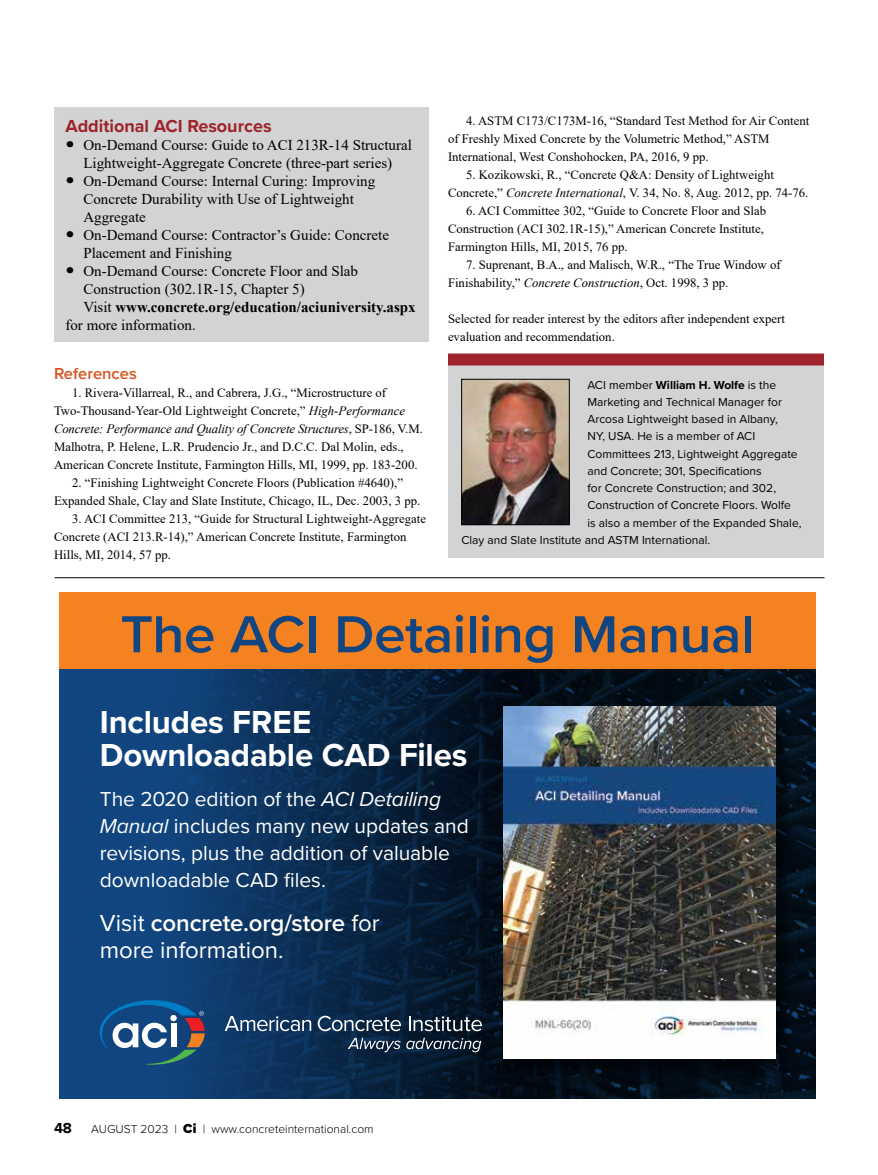
<style>
.page{position:relative;width:878px;height:1175px;background:#fff}
.page>*{position:absolute;margin:0;border:0;box-sizing:border-box;transform-origin:0 0}
.t1{font:600 54px "Proxima Nova";letter-spacing:-.01em;color:#124680;scale:1.05 1}
.t2{font:700 33px/33px "Proxima Nova";letter-spacing:-.005em;color:#fff}
.t3{font:24px/27px "Proxima Nova";color:#fff}
.t4{font:21px/27px "Proxima Nova";color:#fff}
.t5{font:700 18px "Proxima Nova";color:#9e232b}
.t6{font:600 16.5px "Proxima Nova";color:#d9531e}
.t7{font:15px/18px "Times New Roman";color:#000}
.t8{font:700 15px "Times New Roman";color:#000}
.t9{font:700 15px "Proxima Nova";color:#000}
.t10{font:12.75px/18px "Times New Roman";color:#000}
.t11{font:12px "Proxima Nova";color:#000}
.t12{font:300 12px "Proxima Nova";color:#000}
.s1{font-family:"Adobe Caslon Pro";font-size:27px}
.s2{font-weight:400}
.s3{font-style:italic}
.s4{font-weight:700}
.s5{font-weight:600}
.s6{font-weight:900;font-size:13.5px}
</style>
<div class="page">
<div style="left:448px;top:364px;width:376px;height:194px;background:#d1d3d4"></div>
<div style="left:448px;top:353px;width:376px;height:12px;background:#9e232b"></div>
<img style="left:463px;top:381px;width:104px;height:142px">
<div style="left:461px;top:379px;width:108px;height:146px;border:1px solid #000"></div>
<hr style="left:55px;top:577px;width:769px;height:1px;background:#000">
<img style="left:59px;top:669px;width:756px;height:429px">
<svg style="left:348px;top:1037px;width:52px;height:15px"></svg>
<svg style="left:406px;top:1037px;width:75px;height:15px"></svg>
<svg style="left:225px;top:1016px;width:86px;height:15px"></svg>
<svg style="left:318px;top:1015px;width:83px;height:16px"></svg>
<svg style="left:408px;top:1016px;width:74px;height:15px"></svg>
<svg style="left:100px;top:1000px;width:105px;height:64px;background:#3c648d"></svg>
<div style="left:506px;top:709px;width:287px;height:367px;background:#000;opacity:.5"></div>
<img style="left:503px;top:706px;width:272px;height:352px">
<div style="left:59px;top:592px;width:756px;height:77px;background:#f58220"></div>
<div style="left:55px;top:107px;width:373px;height:235px;background:#d1d3d4"></div>
<h3 class="t5" style="left:65px;top:112px;width:208px">Additional ACI Resources</h3>
<p class="t7" style="left:65px;top:135px;width:348px;text-align:center"><span class="s1">•</span> On-Demand Course: Guide to ACI 213R-14 Structural<br>Lightweight-Aggregate Concrete (three-part series)</p>
<p class="t7" style="left:83px;top:171px;width:293px;text-indent:-18px"><span class="s1">•</span> On-Demand Course: Internal Curing: Improving<br>Concrete Durability with Use of Lightweight<br>Aggregate</p>
<p class="t7" style="left:83px;top:225px;width:307px;text-indent:-18px"><span class="s1">•</span> On-Demand Course: Contractor’s Guide: Concrete<br>Placement and Finishing</p>
<p class="t7" style="left:65px;top:261px;width:294px"><span class="s1">•</span> On-Demand Course: Concrete Floor and Slab</p>
<p class="t7" style="left:83px;top:279px;width:223px">Construction (302.1R-15, Chapter 5)</p>
<p class="t8" style="left:83px;top:296px;width:334px"><span class="s2">Visit</span> www.concrete.org/education/aciuniversity.aspx</p>
<p class="t7" style="left:65px;top:315px;width:132px">for more information.</p>
<p class="t6" style="left:54px;top:361px;width:84px">References</p>
<p class="t10" style="left:54px;top:383px;width:370px;text-indent:18px">1. Rivera-Villarreal, R., and Cabrera, J.G., “Microstructure of Two-Thousand-Year-Old Lightweight Concrete,” <span class="s3">High</span>-<span class="s3">Performance Concrete: Performance and Quality of Concrete Structures</span>, SP-186, V.M.<br>Malhotra, P. Helene, L.R. Prudencio Jr., and D.C.C. Dal Molin, eds., American Concrete Institute, Farmington Hills, MI, 1999, pp. 183-200.</p>
<p class="t10" style="left:54px;top:473px;width:368px;text-align:center">2. “Finishing Lightweight Concrete Floors (Publication #4640),”<br>Expanded Shale, Clay and Slate Institute, Chicago, IL, Dec. 2003, 3 pp.</p>
<p class="t10" style="left:54px;top:509px;width:373px;text-indent:18px">3. ACI Committee 213, “Guide for Structural Lightweight-Aggregate<br>Concrete (ACI 213.R-14),” American Concrete Institute, Farmington<br>Hills, MI, 2014, 57 pp.</p>
<p class="t10" style="left:448px;top:112px;width:363px;text-indent:18px">4. ASTM C173/C173M-16, “Standard Test Method for Air Content of Freshly Mixed Concrete by the Volumetric Method,” ASTM<br>International, West Conshohocken, PA, 2016, 9 pp.</p>
<p class="t10" style="left:448px;top:166px;width:362px;text-indent:18px">5. Kozikowski, R., “Concrete Q&amp;A: Density of Lightweight<br>Concrete,” <span class="s3">Concrete International</span>, V. 34, No. 8, Aug. 2012, pp. 74-76.</p>
<p class="t10" style="left:448px;top:202px;width:319px;text-indent:18px">6. ACI Committee 302, “Guide to Concrete Floor and Slab<br>Construction (ACI 302.1R-15),” American Concrete Institute,<br>Farmington Hills, MI, 2015, 76 pp.</p>
<p class="t10" style="left:448px;top:256px;width:334px;text-indent:18px">7. Suprenant, B.A., and Malisch, W.R., “The True Window of<br>Finishability,” <span class="s3">Concrete Construction</span>, Oct. 1998, 3 pp.</p>
<p class="t10" style="left:448px;top:310px;width:338px">Selected for reader interest by the editors after independent expert evaluation and recommendation.</p>
<p class="t11" style="left:587px;top:375px;width:190px">ACI member <span class="s4">William H. Wolfe</span> is the</p>
<p class="t11" style="left:587px;top:393px;width:196px">Marketing and Technical Manager for</p>
<p class="t11" style="left:587px;top:410px;width:192px">Arcosa Lightweight based in Albany,</p>
<p class="t11" style="left:587px;top:427px;width:169px">NY, USA. He is a member of ACI</p>
<p class="t11" style="left:587px;top:444px;width:212px">Committees 213, Lightweight Aggregate</p>
<p class="t11" style="left:587px;top:462px;width:176px">and Concrete; 301, Specifications</p>
<p class="t11" style="left:587px;top:479px;width:190px">for Concrete Construction; and 302,</p>
<p class="t11" style="left:587px;top:496px;width:205px">Construction of Concrete Floors. Wolfe</p>
<p class="t11" style="left:587px;top:513px;width:215px">is also a member of the Expanded Shale,</p>
<p class="t11" style="left:461px;top:531px;width:250px">Clay and Slate Institute and ASTM International.</p>
<h1 class="t1" style="left:120px;top:594px;width:605px">The ACI Detailing Manual</h1>
<h2 class="t2" style="left:100px;top:704px;width:369px">Includes FREE<br>Downloadable CAD Files</h2>
<h3 class="t4" style="left:100px;top:785px;width:370px">The 2020 edition of the <span class="s3">ACI Detailing Manual</span> includes many new updates and revisions, plus the addition of valuable downloadable CAD files.</h3>
<h3 class="t3" style="left:100px;top:908px;width:281px">Visit <span class="s5">concrete.org/store</span> for more information.</h3>
<p class="t9" style="left:54px;top:1116px;width:20px">48</p>
<p class="t12" style="left:91px;top:1119px;width:284px">AUGUST 2023 | <span class="s6">Ci</span> | www.concreteinternational.com</p>
</div>
